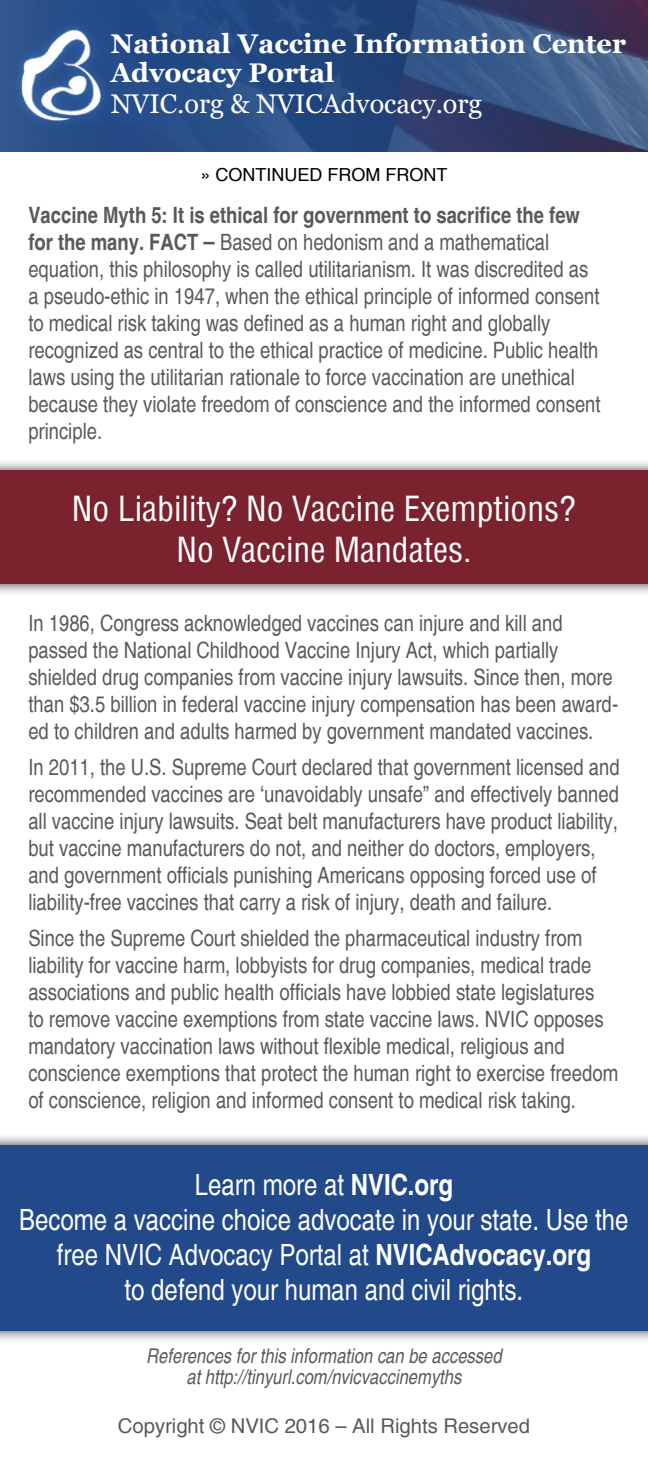
<style>
.page{position:relative;width:648px;height:1458px;background:#fff}
.page>*{position:absolute;margin:0;border:0;box-sizing:border-box;transform-origin:0 0}
.t1{font:condensed 33.75px/40.5px "Helvetica";color:#fff;text-align:center}
.t2{font:condensed 29.25px/35.1px "Helvetica";color:#fff;text-align:center}
.t3{font:700 27px/29.2px "Georgia";color:#fff}
.t4{font:27px "Georgia";color:#fff}
.t5{font:condensed 22.5px/27px "Helvetica";color:#58595b}
.t6{font:italic condensed 20.25px/20.2px "Helvetica";color:#58595b;text-align:center}
.t7{font:20.25px "Helvetica";color:#58595b}
.t8{font:18px "Helvetica";color:#000}
.s1{font-weight:700}
</style>
<div class="page">
<div style="left:0;top:1133px;width:648px;height:211px;background:#000;opacity:.75"></div>
<div style="left:0;top:1145px;width:648px;height:186px;background:#224a8a"></div>
<svg style="left:0;top:0;width:648px;height:151px;background:#2d4b7f"></svg>
<div style="left:10px;top:18px;width:102px;height:114px;background:#29508c"></div>
<img style="left:20px;top:27px;width:82px;height:95px">
<div style="left:0;top:458px;width:648px;height:139px;background:#000;opacity:.75"></div>
<div style="left:0;top:471px;width:648px;height:113px;background:#7a232e"></div>
<p class="t3" style="left:111px;top:29px;width:517px">National Vaccine Information Center<br>Advocacy Portal</p>
<p class="t4" style="left:111px;top:88px;width:373px">NVIC.org &amp; NVICAdvocacy.org</p>
<p class="t8" style="left:201px;top:164px;width:248px">» CONTINUED FROM FRONT</p>
<p class="t5" style="left:28px;top:202px;width:574px"><span class="s1">Vaccine Myth 5: It is ethical for government to sacrifice the few for the many. FACT</span> <span class="s1">–</span> Based on hedonism and a mathematical equation, this philosophy is called utilitarianism. It was discredited as a pseudo-ethic in 1947, when the ethical principle of informed consent to medical risk taking was defined as a human right and globally recognized as central to the ethical practice of medicine. Public health laws using the utilitarian rationale to force vaccination are unethical because they violate freedom of conscience and the informed consent principle.</p>
<h1 class="t1" style="left:72px;top:488px;width:506px">No Liability? No Vaccine Exemptions?<br>No Vaccine Mandates.</h1>
<p class="t5" style="left:28px;top:609px;width:591px">In 1986, Congress acknowledged vaccines can injure and kill and passed the National Childhood Vaccine Injury Act, which partially shielded drug companies from vaccine injury lawsuits. Since then, more than $3.5 billion in federal vaccine injury compensation has been award&shy;ed to children and adults harmed by government mandated vaccines.</p>
<p class="t5" style="left:28px;top:753px;width:593px">In 2011, the U.S. Supreme Court declared that government licensed and recommended vaccines are ‘unavoidably unsafe” and effectively banned all vaccine injury lawsuits. Seat belt manufacturers have product liability, but vaccine manufacturers do not, and neither do doctors, employers, and government officials punishing Americans opposing forced use of liability-free vaccines that carry a risk of injury, death and failure.</p>
<p class="t5" style="left:28px;top:924px;width:591px">Since the Supreme Court shielded the pharmaceutical industry from liability for vaccine harm, lobbyists for drug companies, medical trade associations and public health officials have lobbied state legislatures<br>to remove vaccine exemptions from state vaccine laws. NVIC opposes mandatory vaccination laws without flexible medical, religious and conscience exemptions that protect the human right to exercise freedom of conscience, religion and informed consent to medical risk taking.</p>
<h2 class="t2" style="left:19px;top:1167px;width:611px">Learn more at <span class="s1">NVIC.org<br></span>Become a vaccine choice advocate in your state. Use the free NVIC Advocacy Portal at <span class="s1">NVICAdvocacy.org<br></span>to defend your human and civil rights.</h2>
<p class="t6" style="left:146px;top:1346px;width:357px">References for this information can be accessed at http://tinyurl.com/nvicvaccinemyths</p>
<p class="t7" style="left:118px;top:1414px;width:414px">Copyright © NVIC 2016 – All Rights Reserved</p>
</div>
